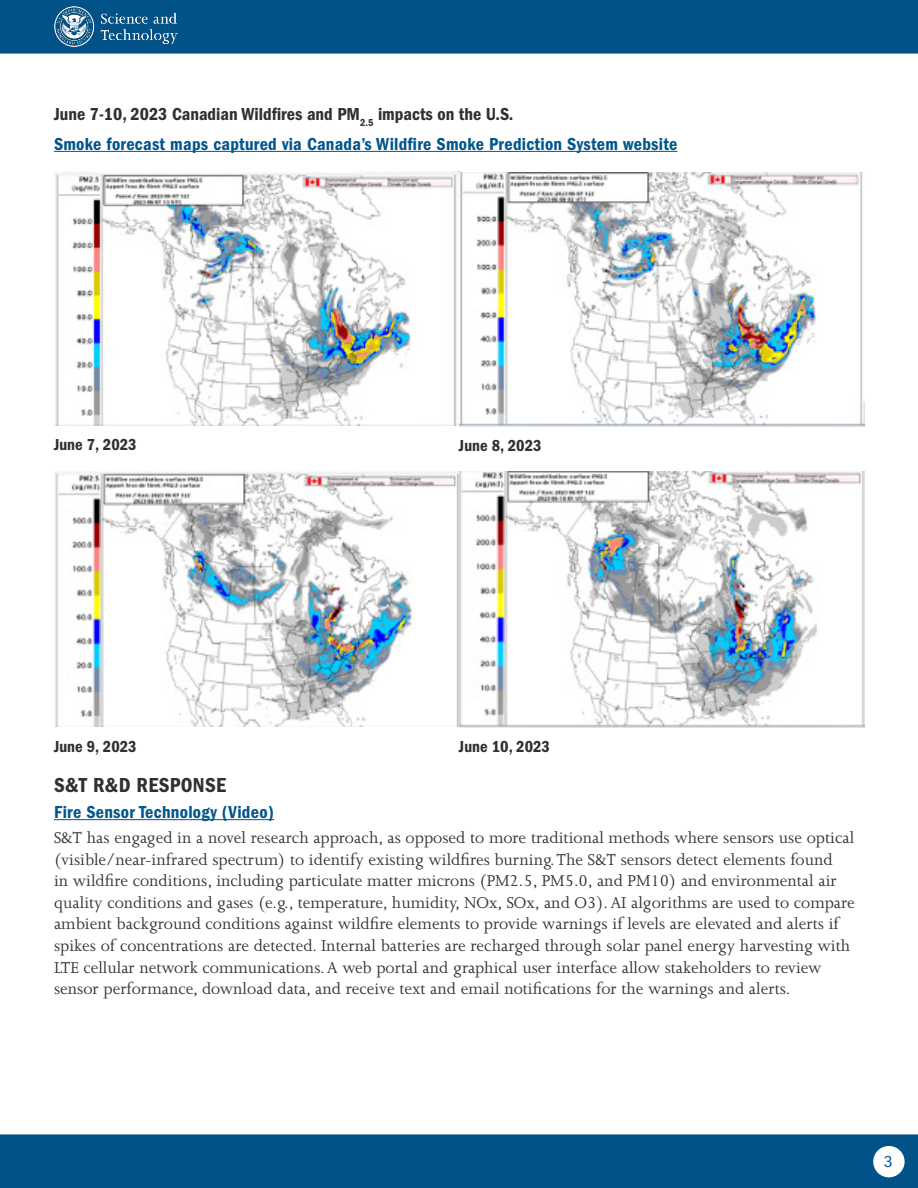
<style>
.page{position:relative;width:918px;height:1188px;background:#fff}
.page>*{position:absolute;margin:0;border:0;box-sizing:border-box;transform-origin:0 0}
.t1{font:21px "ITC Franklin Gothic Std Dm Cd";letter-spacing:.015em;color:#312f30}
.t2{font:18px/21.6px "Joanna MT Std";color:#312f30}
.t3{font:18px "ITC Franklin Gothic Std Dm Cd";letter-spacing:.015em;color:#00568d}
.t4{font:18px "ITC Franklin Gothic Std Dm Cd";color:#312f30}
.t5{font:16.5px "ITC Franklin Gothic Std Dm Cd";color:#312f30}
.t6{font:condensed 16.5px "ITC Franklin Gothic Std";color:#005187}
</style>
<div class="page">
<img style="left:0;top:0;width:918px;height:1188px">
<div style="left:873px;top:1146px;width:32px;height:31px;background:#fff;border-radius:50%"></div>
<img style="left:54px;top:7px;width:123px;height:40px">
<hr style="left:54px;top:151px;width:623px;height:1px;background:#00568d">
<img style="left:54px;top:171px;width:811px;height:255px">
<img style="left:54px;top:472px;width:811px;height:256px">
<hr style="left:54px;top:819px;width:220px;height:1px;background:#00568d">
<p class="t4" style="left:54px;top:104px;width:461px">June 7-10, 2023 Canadian Wildfires and PM<sub>2.5</sub> impacts on the U.S.</p>
<p class="t3" style="left:54px;top:133px;width:625px">Smoke forecast maps captured via Canada’s Wildfire Smoke Prediction System website</p>
<p class="t5" style="left:54px;top:435px;width:84px">June 7, 2023</p>
<p class="t5" style="left:459px;top:436px;width:84px">June 8, 2023</p>
<p class="t5" style="left:54px;top:737px;width:84px">June 9, 2023</p>
<p class="t5" style="left:459px;top:738px;width:93px">June 10, 2023</p>
<h2 class="t1" style="left:54px;top:773px;width:174px">S&amp;T R&amp;D RESPONSE</h2>
<p class="t3" style="left:54px;top:802px;width:222px">Fire Sensor Technology (Video)</p>
<p class="t2" style="left:54px;top:827px;width:802px">S&amp;T has engaged in a novel research approach, as opposed to more traditional methods where sensors use optical (visible/near-infrared spectrum) to identify existing wildfires burning. The S&amp;T sensors detect elements found<br>in wildfire conditions, including particulate matter microns (PM2.5, PM5.0, and PM10) and environmental air quality conditions and gases (e.g., temperature, humidity, NOx, SOx, and O3). AI algorithms are used to compare ambient background conditions against wildfire elements to provide warnings if levels are elevated and alerts if spikes of concentrations are detected. Internal batteries are recharged through solar panel energy harvesting with LTE cellular network communications. A web portal and graphical user interface allow stakeholders to review sensor performance, download data, and receive text and email notifications for the warnings and alerts.</p>
<p class="t6" style="left:884px;top:1153px;width:10px">3</p>
</div>
